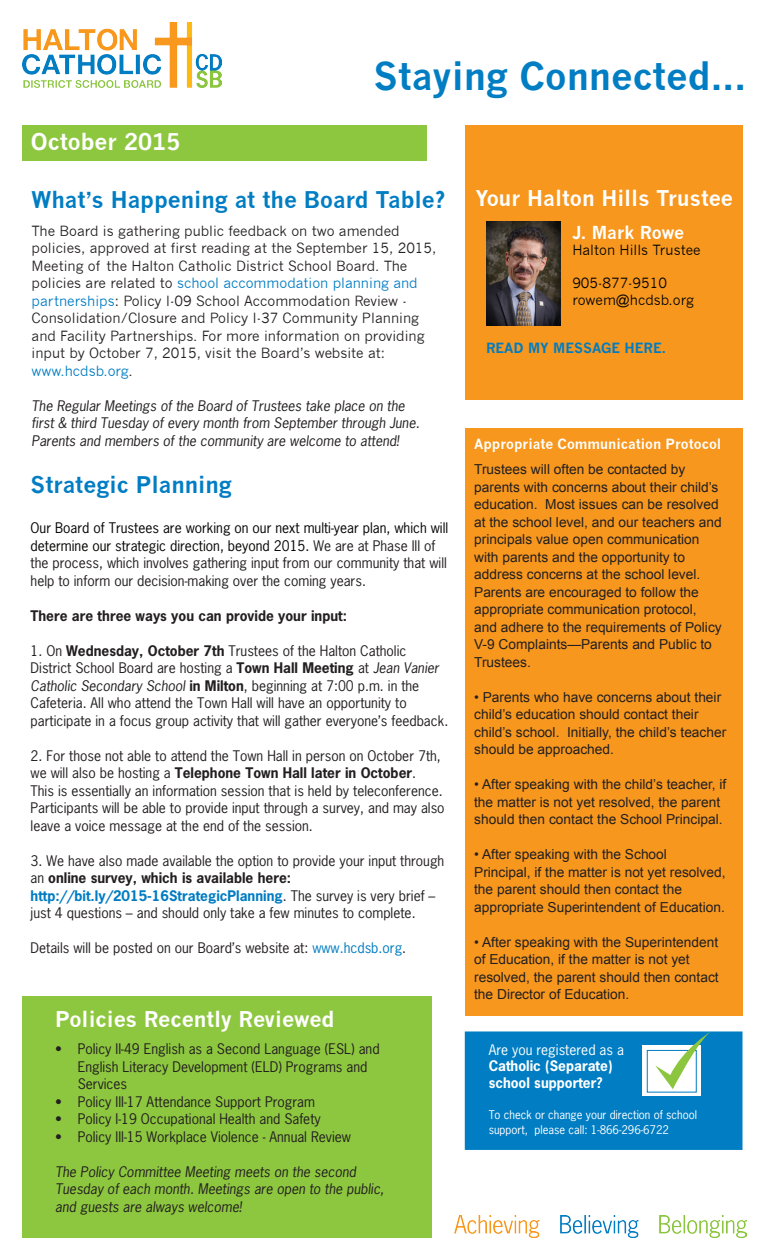
<style>
.page{position:relative;width:765px;height:1260px;background:#fff}
.page>*{position:absolute;margin:0;border:0;box-sizing:border-box;transform-origin:0 0}
.t1{font:700 37.5px "News Gothic";color:#017dc3}
.t2{font:700 22.5px "News Gothic";color:#017dc3}
.t3{font:700 22.5px "News Gothic";color:#fff}
.t4{font:700 21.25px "News Gothic";color:#fff}
.t5{font:700 17.5px "News Gothic";letter-spacing:-.015em;color:#fff}
.t6{font:700 15px "News Gothic";color:#fff}
.t7{font:13.75px/17.5px "News Gothic";color:#231f20}
.t8{font:13.75px/17.5px "Arial";color:#231f20}
.t9{font:13.75px/17.5px "News Gothic";color:#231f20}
.t10{font:italic 13.75px/17.5px "News Gothic";color:#231f20}
.t11{font:13.75px "News Gothic";color:#040503}
.t12{font:700 13.75px "News Gothic";color:#231f20}
.t13{font:700 13.75px/16.5px "News Gothic";color:#fff}
.t14{font:700 13.75px "News Gothic";color:#fff}
.t15{font:13.75px "News Gothic";color:#fff}
.t16{font:700 13.75px "News Gothic";color:#007cc2}
.t17{font:11.25px/15px "News Gothic";color:#fff}
.s1{color:#007cc2}
.s2{color:#040503}
.s3{font-weight:700}
.s4{font-style:italic}
.s5{font-weight:700;color:#007cc2}
.s6{font-family:"News Gothic"}
</style>
<div class="page">
<div style="left:466px;top:125px;width:277px;height:275px;background:#f7971e"></div>
<div style="left:22px;top:125px;width:406px;height:36px;background:#8dc73f"></div>
<img style="left:23px;top:22px;width:199px;height:65px">
<img style="left:454px;top:1215px;width:293px;height:22px">
<img style="left:486px;top:221px;width:75px;height:105px">
<div style="left:465px;top:428px;width:277px;height:587px;background:#f7971e"></div>
<div style="left:465px;top:1031px;width:277px;height:119px;background:#007dc3;border:2px solid #007dc3"></div>
<svg style="left:642px;top:1045px;width:58px;height:51px"></svg>
<div style="left:647px;top:1050px;width:50px;height:43px;background:#fff;border:1px solid #007cc2"></div>
<svg style="left:655px;top:1031px;width:56px;height:58px"></svg>
<div style="left:22px;top:996px;width:410px;height:242px;background:#8dc73f"></div>
<p class="t3" style="left:31px;top:128px;width:151px">October 2015</p>
<p class="t1" style="left:374px;top:54px;width:374px">Staying Connected...</p>
<p class="t2" style="left:32px;top:186px;width:415px">What’s Happening at the Board Table?</p>
<p class="t9" style="left:32px;top:222px;width:406px">The Board is gathering public feedback on two amended policies, approved at first reading at the September 15, 2015, Meeting of the Halton Catholic District School Board. The policies are related to <span class="s1">school accommodation planning and partnerships</span>: Policy I-09 School Accommodation Review - Consolidation/Closure and Policy I-37 Community Planning and Facility Partnerships. For more information on providing input by October 7, 2015, visit the Board’s website at: <span class="s1">www.hcdsb.org</span>.</p>
<p class="t10" style="left:32px;top:397px;width:390px">The Regular Meetings of the Board of Trustees take place on the first &amp; third Tuesday of every month from September through June.<br>Parents and members of the community are welcome to attend!</p>
<p class="t2" style="left:31px;top:471px;width:203px">Strategic Planning</p>
<p class="t7" style="left:31px;top:519px;width:419px"><span class="s2">Our Board of Trustees are working on our next multi-year plan, which will determine our strategic direction, beyond 2015.</span> We are at Phase III of the process, which involves gathering input from our community that will help to inform our decision-making over the coming years.</p>
<p class="t12" style="left:31px;top:606px;width:318px">There are three ways you can provide your input:</p>
<p class="t7" style="left:31px;top:641px;width:419px">1. On <span class="s3">Wednesday, October 7th</span> Trustees of the Halton Catholic District School Board are hosting a <span class="s3">Town Hall Meeting</span> at <span class="s4">Jean Vanier Catholic Secondary School</span> <span class="s3">in Milton</span>, beginning at 7:00 p.m. in the Cafeteria. All who attend the Town Hall will have an opportunity to participate in a focus group activity that will gather everyone’s feedback.</p>
<p class="t7" style="left:31px;top:746px;width:416px">2. For those not able to attend the Town Hall in person on October 7th, we will also be hosting a <span class="s3">Telephone Town Hall later in October</span>.<br>This is essentially an information session that is held by teleconference.<br>Participants will be able to provide input through a survey, and may also leave a voice message at the end of the session.</p>
<p class="t7" style="left:31px;top:851px;width:415px">3. We have also made available the option to provide your input through an <span class="s3">online survey, which is available here: </span><span class="s5">http://bit.ly/2015-16StrategicPlanning</span>. The survey is very brief – just 4 questions – and should only take a few minutes to complete.</p>
<p class="t7" style="left:31px;top:939px;width:377px">Details will be posted on our Board’s website at: <span class="s1">www.hcdsb.org</span>.</p>
<p class="t4" style="left:55px;top:1006px;width:281px">Policies Recently Reviewed</p>
<p class="t7" style="left:78px;top:1040px;width:303px;text-indent:-22px">• Policy II-49 English as a Second Language (ESL) and<br>English Literacy Development (ELD) Programs and<br>Services</p>
<p class="t7" style="left:55px;top:1093px;width:261px">• Policy III-17 Attendance Support Program</p>
<p class="t7" style="left:55px;top:1110px;width:267px">• Policy I-19 Occupational Health and Safety</p>
<p class="t7" style="left:55px;top:1128px;width:297px">• Policy III-15 Workplace Violence - Annual Review</p>
<p class="t10" style="left:55px;top:1163px;width:331px">The Policy Committee Meeting meets on the second<br>Tuesday of each month. Meetings are open to the public, and guests are always welcome!</p>
<p class="t4" style="left:475px;top:185px;width:259px">Your Halton Hills Trustee</p>
<p class="t5" style="left:572px;top:222px;width:113px">J. Mark Rowe</p>
<p class="t11" style="left:572px;top:243px;width:130px">Halton Hills Trustee</p>
<p class="t11" style="left:572px;top:276px;width:96px">905-877-9510</p>
<p class="t11" style="left:572px;top:292px;width:123px">rowem@hcdsb.org</p>
<p class="t16" style="left:486px;top:340px;width:182px">READ MY MESSAGE HERE.</p>
<p class="t6" style="left:475px;top:433px;width:241px">Appropriate Communication Pro-</p>
<p class="t14" style="left:474px;top:436px;width:249px">Appropriate Communication Protocol</p>
<p class="t8" style="left:474px;top:461px;width:249px">Trustees will often be contacted by parents with concerns about their child’s education. Most issues can be resolved at the school level, and our teachers and principals value open communication with parents and the opportunity to address concerns at the school level.<br>Parents are encouraged to follow the appropriate communication protocol, and adhere to the requirements of Policy V-9 Complaints—Parents and Public to Trustees.</p>
<p class="t8" style="left:474px;top:688px;width:254px">• Parents who have concerns about their child’s education should contact their child’s school. Initially, the child’s teacher should be approached.</p>
<p class="t8" style="left:474px;top:776px;width:254px">• After speaking with the child’s teacher, if the matter is not yet resolved, the parent should then contact the School Principal.</p>
<p class="t8" style="left:474px;top:846px;width:253px">• After speaking with the School Principal, if the matter is not yet resolved, the parent should then contact the appropriate Superintendent of Education.</p>
<p class="t8" style="left:474px;top:933px;width:246px"><span class="s6">•</span> After speaking with the Superintendent of Education, if the matter is not yet resolved, the parent should then contact the Director of Education.</p>
<p class="t15" style="left:489px;top:1041px;width:137px">Are you registered as a</p>
<p class="t13" style="left:489px;top:1058px;width:125px">Catholic (Separate) school supporter?</p>
<p class="t17" style="left:489px;top:1108px;width:210px">To check or change your direction of school support, please call: 1-866-296-6722</p>
</div>
